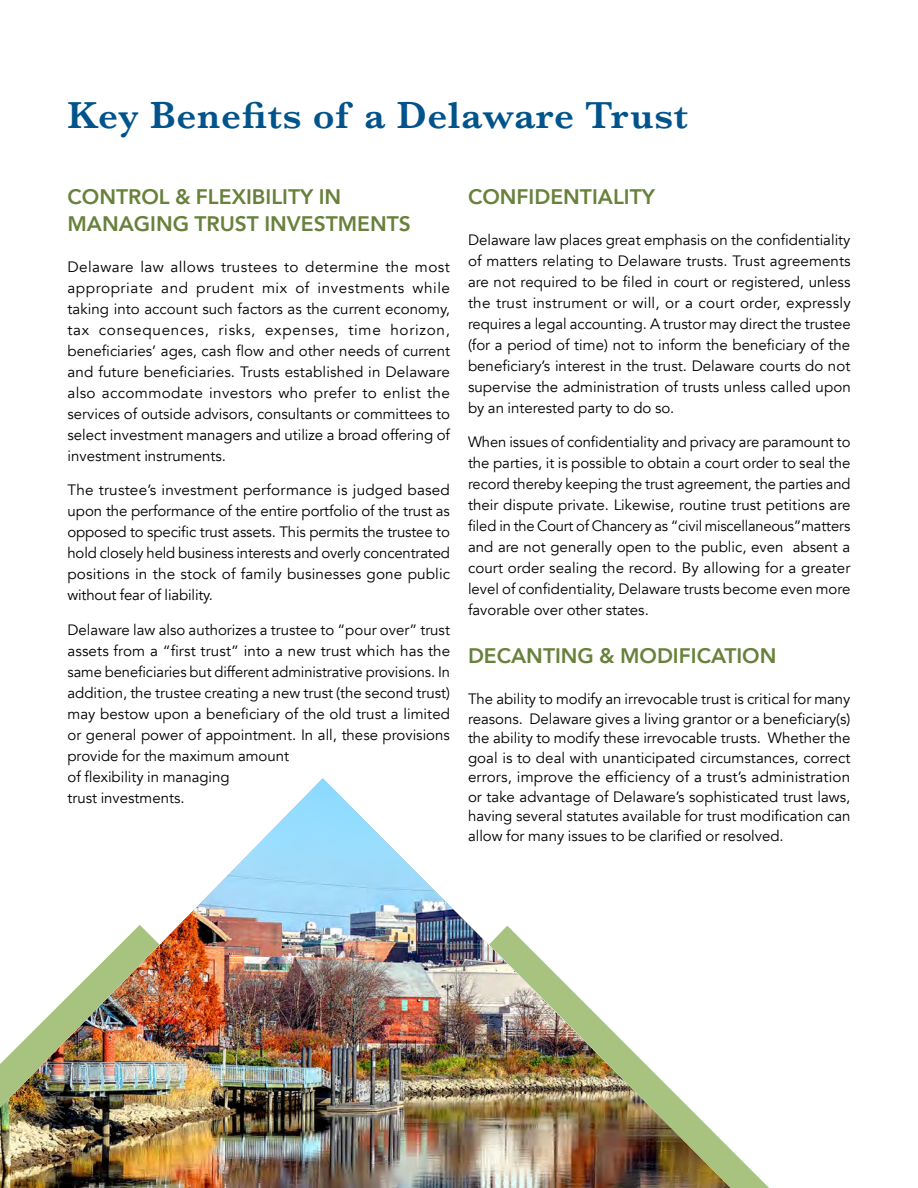
<style>
.page{position:relative;width:918px;height:1188px;background:#fff}
.page>*{position:absolute;margin:0;border:0;box-sizing:border-box;transform-origin:0 0}
.t1{font:600 39px "Baskerville";letter-spacing:.02em;color:#00548b}
.t2{font:800 21px/27px "Avenir";color:#68813b}
.t3{font:15px/21px "Avenir";color:#000;text-align:justify}
</style>
<div class="page">
<img style="left:0;top:778px;width:508px;height:410px">
<img style="left:489px;top:926px;width:280px;height:262px">
<img style="left:0;top:925px;width:159px;height:183px">
<h1 class="t1" style="left:68px;top:88px;width:622px">Key Benefits of a Delaware Trust</h1>
<h2 class="t2" style="left:68px;top:183px;width:345px">CONTROL &amp; FLEXIBILITY IN<br>MANAGING TRUST INVESTMENTS</h2>
<p class="t3" style="left:68px;top:256px;width:384px">Delaware law allows trustees to determine the most appropriate and prudent mix of investments while taking into account such factors as the current economy, tax consequences, risks, expenses, time horizon, beneficiaries’ ages, cash flow and other needs of current and future beneficiaries. Trusts established in Delaware also accommodate investors who prefer to enlist the services of outside advisors, consultants or committees to select investment managers and utilize a broad offering of investment instruments.</p>
<p class="t3" style="left:68px;top:480px;width:384px">The trustee’s investment performance is judged based upon the performance of the entire portfolio of the trust as opposed to specific trust assets. This permits the trustee to hold closely held business interests and overly concentrated positions in the stock of family businesses gone public without fear of liability.</p>
<p class="t3" style="left:68px;top:619px;width:384px;text-align:left">Delaware law also authorizes a trustee to “pour over” trust assets from a “first trust” into a new trust which has the same beneficiaries but different administrative provisions. In addition, the trustee creating a new trust (the second trust) may bestow upon a beneficiary of the old trust a limited or general power of appointment. In all, these provisions provide for the maximum amount<br>of flexibility in managing<br>trust investments.</p>
<h2 class="t2" style="left:468px;top:183px;width:189px">CONFIDENTIALITY</h2>
<p class="t3" style="left:468px;top:229px;width:384px">Delaware law places great emphasis on the confidentiality of matters relating to Delaware trusts. Trust agreements are not required to be filed in court or registered, unless the trust instrument or will, or a court order, expressly requires a legal accounting. A trustor may direct the trustee (for a period of time) not to inform the beneficiary of the beneficiary’s interest in the trust. Delaware courts do not supervise the administration of trusts unless called upon by an interested party to do so.</p>
<p class="t3" style="left:468px;top:432px;width:384px">When issues of confidentiality and privacy are paramount to the parties, it is possible to obtain a court order to seal the record thereby keeping the trust agreement, the parties and their dispute private. Likewise, routine trust petitions are filed in the Court of Chancery as “civil miscellaneous”matters and are not generally open to the public, even absent a court order sealing the record. By allowing for a greater level of confidentiality, Delaware trusts become even more favorable over other states.</p>
<h2 class="t2" style="left:468px;top:642px;width:310px">DECANTING &amp; MODIFICATION</h2>
<p class="t3" style="left:468px;top:690px;width:384px;line-height:19.5px">The ability to modify an irrevocable trust is critical for many reasons. Delaware gives a living grantor or a beneficiary(s) the ability to modify these irrevocable trusts. Whether the goal is to deal with unanticipated circumstances, correct errors, improve the efficiency of a trust’s administration or take advantage of Delaware’s sophisticated trust laws, having several statutes available for trust modification can allow for many issues to be clarified or resolved.</p>
</div>
